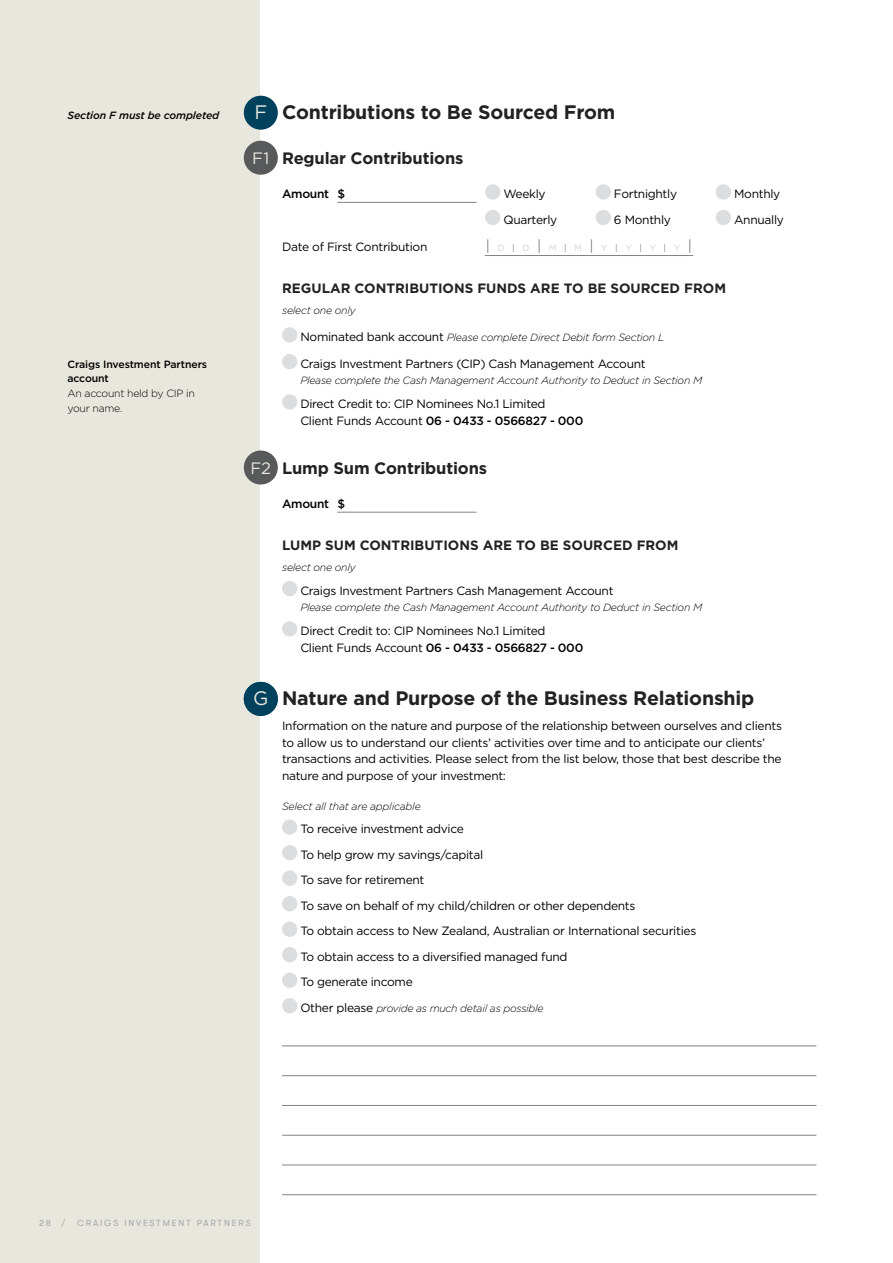
<style>
.page{position:relative;width:893px;height:1263px;background:#fff}
.page>*{position:absolute;margin:0;border:0;box-sizing:border-box;transform-origin:0 0}
.t1{font:700 19.5px "Gotham";letter-spacing:-.01em;color:#222223}
.t2{font:19.5px "Gotham";color:#e7e7dd}
.t3{font:700 16.5px "Gotham";letter-spacing:-.01em;color:#222223}
.t4{font:16.5px "Gotham";color:#e7e7dd}
.t5{font:700 13.5px "Gotham";color:#222223}
.t6{font:12px/25.5px "Gotham";letter-spacing:-.025em;color:#000}
.t7{font:500 12px "Gotham";letter-spacing:-.025em;color:#000}
.t8{font:italic 300 10.5px "Gotham";letter-spacing:-.025em;color:#000}
.t9{font:500 10.5px/13.5px "Gotham";letter-spacing:-.01em;color:#000}
.t10{font:300 10.5px/15px "Gotham";letter-spacing:-.025em;color:#000}
.t11{font:italic 500 10.5px "Gotham";letter-spacing:-.01em;color:#000}
.t12{font:9px "GT Walsheim";letter-spacing:.2em;color:#a7a9ac}
.t13{font:9px "Gotham";color:#d1d3d4}
.s1{font-weight:300;font-size:14.7px;color:#58595b}
.s2{font-weight:300;color:#58595b}
.s3{font-weight:400;font-style:normal;font-size:12px}
.s4{font-weight:500}
</style>
<div class="page">
<div style="left:0;top:0;width:259px;height:1263px;background:#e7e7dd"></div>
<svg style="left:337px;top:188px;width:394px;height:37px"></svg>
<hr style="left:337px;top:202px;width:140px;height:1px;background:#808285">
<div style="left:485px;top:184px;width:15px;height:16px;background:#dcddde;border-radius:50%"></div>
<div style="left:596px;top:184px;width:15px;height:16px;background:#dcddde;border-radius:50%"></div>
<div style="left:716px;top:184px;width:15px;height:16px;background:#dcddde;border-radius:50%"></div>
<div style="left:485px;top:210px;width:15px;height:15px;background:#dcddde;border-radius:50%"></div>
<div style="left:596px;top:210px;width:15px;height:15px;background:#dcddde;border-radius:50%"></div>
<div style="left:716px;top:210px;width:15px;height:15px;background:#dcddde;border-radius:50%"></div>
<hr style="left:485px;top:255px;width:104px;height:1px;background:#808285">
<hr style="left:589px;top:255px;width:104px;height:1px;background:#808285">
<div style="left:282px;top:327px;width:15px;height:15px;background:#dcddde;border-radius:50%"></div>
<div style="left:282px;top:354px;width:15px;height:15px;background:#dcddde;border-radius:50%"></div>
<div style="left:282px;top:394px;width:15px;height:16px;background:#dcddde;border-radius:50%"></div>
<svg style="left:337px;top:511px;width:140px;height:1px"></svg>
<hr style="left:337px;top:512px;width:140px;height:1px;background:#808285">
<div style="left:282px;top:581px;width:15px;height:15px;background:#dcddde;border-radius:50%"></div>
<div style="left:282px;top:621px;width:15px;height:15px;background:#dcddde;border-radius:50%"></div>
<svg style="left:282px;top:823px;width:534px;height:342px"></svg>
<hr style="left:282px;top:1046px;width:534px;height:1px;background:#808285">
<hr style="left:282px;top:1075px;width:534px;height:1px;background:#808285">
<hr style="left:282px;top:1105px;width:534px;height:1px;background:#808285">
<hr style="left:282px;top:1135px;width:534px;height:1px;background:#808285">
<hr style="left:282px;top:1165px;width:534px;height:1px;background:#808285">
<hr style="left:282px;top:1194px;width:534px;height:1px;background:#808285">
<div style="left:282px;top:819px;width:15px;height:16px;background:#dcddde;border-radius:50%"></div>
<div style="left:282px;top:845px;width:15px;height:15px;background:#dcddde;border-radius:50%"></div>
<div style="left:282px;top:870px;width:15px;height:16px;background:#dcddde;border-radius:50%"></div>
<div style="left:282px;top:896px;width:15px;height:15px;background:#dcddde;border-radius:50%"></div>
<div style="left:282px;top:921px;width:15px;height:16px;background:#dcddde;border-radius:50%"></div>
<div style="left:282px;top:947px;width:15px;height:15px;background:#dcddde;border-radius:50%"></div>
<div style="left:282px;top:972px;width:15px;height:16px;background:#dcddde;border-radius:50%"></div>
<div style="left:282px;top:998px;width:15px;height:15px;background:#dcddde;border-radius:50%"></div>
<div style="left:244px;top:96px;width:34px;height:34px;background:#00415d;border-radius:50%"></div>
<div style="left:244px;top:141px;width:34px;height:34px;background:#58595b;border-radius:50%"></div>
<div style="left:244px;top:450px;width:34px;height:34px;background:#58595b;border-radius:50%"></div>
<div style="left:244px;top:682px;width:34px;height:34px;background:#00415d;border-radius:50%"></div>
<p class="t11" style="left:68px;top:108px;width:153px">Section F must be completed</p>
<h1 class="t2" style="left:254px;top:99px;width:14px">F</h1>
<h2 class="t4" style="left:252px;top:148px;width:19px">F1</h2>
<p class="t9" style="left:68px;top:357px;width:141px">Craigs Investment Partners account</p>
<p class="t10" style="left:68px;top:385px;width:129px">An account held by CIP in your name.</p>
<h2 class="t4" style="left:250px;top:458px;width:22px">F2</h2>
<h1 class="t2" style="left:253px;top:685px;width:17px">G</h1>
<h1 class="t1" style="left:282px;top:99px;width:335px">Contributions to Be Sourced From</h1>
<h2 class="t3" style="left:282px;top:147px;width:183px">Regular Contributions</h2>
<p class="t7" style="left:282px;top:186px;width:64px">Amount $</p>
<p class="t6" style="left:503px;top:181px;width:44px">Weekly</p>
<p class="t6" style="left:614px;top:181px;width:65px">Fortnightly</p>
<p class="t6" style="left:734px;top:181px;width:48px">Monthly</p>
<p class="t6" style="left:503px;top:206px;width:55px">Quarterly</p>
<p class="t6" style="left:614px;top:206px;width:59px">6 Monthly</p>
<p class="t6" style="left:734px;top:206px;width:51px">Annually</p>
<p class="t6" style="left:282px;top:234px;width:147px">Date of First Contribution</p>
<p class="t13" style="left:486px;top:242px;width:207px"><span class="s1">|</span> D <span class="s2">|</span> D <span class="s1">|</span> M <span class="s2">|</span> M <span class="s1">|</span> Y <span class="s2">|</span> Y <span class="s2">|</span> Y <span class="s2">|</span> Y <span class="s1">|</span></p>
<p class="t5" style="left:282px;top:280px;width:445px">REGULAR CONTRIBUTIONS FUNDS ARE TO BE SOURCED FROM</p>
<p class="t8" style="left:282px;top:304px;width:75px">select one only</p>
<p class="t8" style="left:300px;top:331px;width:365px"><span class="s3">Nominated bank account</span> Please complete Direct Debit form Section L</p>
<p class="t6" style="left:300px;top:351px;width:347px">Craigs Investment Partners (CIP) Cash Management Account</p>
<p class="t8" style="left:300px;top:374px;width:403px">Please complete the Cash Management Account Authority to Deduct in Section M</p>
<p class="t6" style="left:300px;top:395px;width:284px;line-height:16.5px">Direct Credit to: CIP Nominees No.1 Limited<br>Client Funds Account <span class="s4">06 - 0433 - 0566827 - 000</span></p>
<h2 class="t3" style="left:282px;top:457px;width:206px">Lump Sum Contributions</h2>
<p class="t7" style="left:282px;top:496px;width:64px">Amount $</p>
<p class="t5" style="left:282px;top:536px;width:398px">LUMP SUM CONTRIBUTIONS ARE TO BE SOURCED FROM</p>
<p class="t8" style="left:282px;top:560px;width:75px">select one only</p>
<p class="t6" style="left:300px;top:577px;width:315px">Craigs Investment Partners Cash Management Account</p>
<p class="t8" style="left:300px;top:601px;width:403px">Please complete the Cash Management Account Authority to Deduct in Section M</p>
<p class="t6" style="left:300px;top:622px;width:284px;line-height:16.5px">Direct Credit to: CIP Nominees No.1 Limited<br>Client Funds Account <span class="s4">06 - 0433 - 0566827 - 000</span></p>
<h1 class="t1" style="left:282px;top:685px;width:474px">Nature and Purpose of the Business Relationship</h1>
<p class="t6" style="left:282px;top:717px;width:501px;line-height:16.5px">Information on the nature and purpose of the relationship between ourselves and clients to allow us to understand our clients’ activities over time and to anticipate our clients’ transactions and activities. Please select from the list below, those that best describe the nature and purpose of your investment:</p>
<p class="t8" style="left:282px;top:799px;width:140px">Select all that are applicable</p>
<p class="t6" style="left:300px;top:816px;width:397px">To receive investment advice<br>To help grow my savings/capital<br>To save for retirement<br>To save on behalf of my child/children or other dependents<br>To obtain access to New Zealand, Australian or International securities To obtain access to a diversified managed fund<br>To generate income</p>
<p class="t8" style="left:300px;top:1001px;width:245px"><span class="s3">Other please</span> provide as much detail as possible</p>
<p class="t12" style="left:39px;top:1218px;width:28px">28 /</p>
<p class="t12" style="left:77px;top:1218px;width:175px">CRAIGS INVESTMENT PARTNERS</p>
</div>
